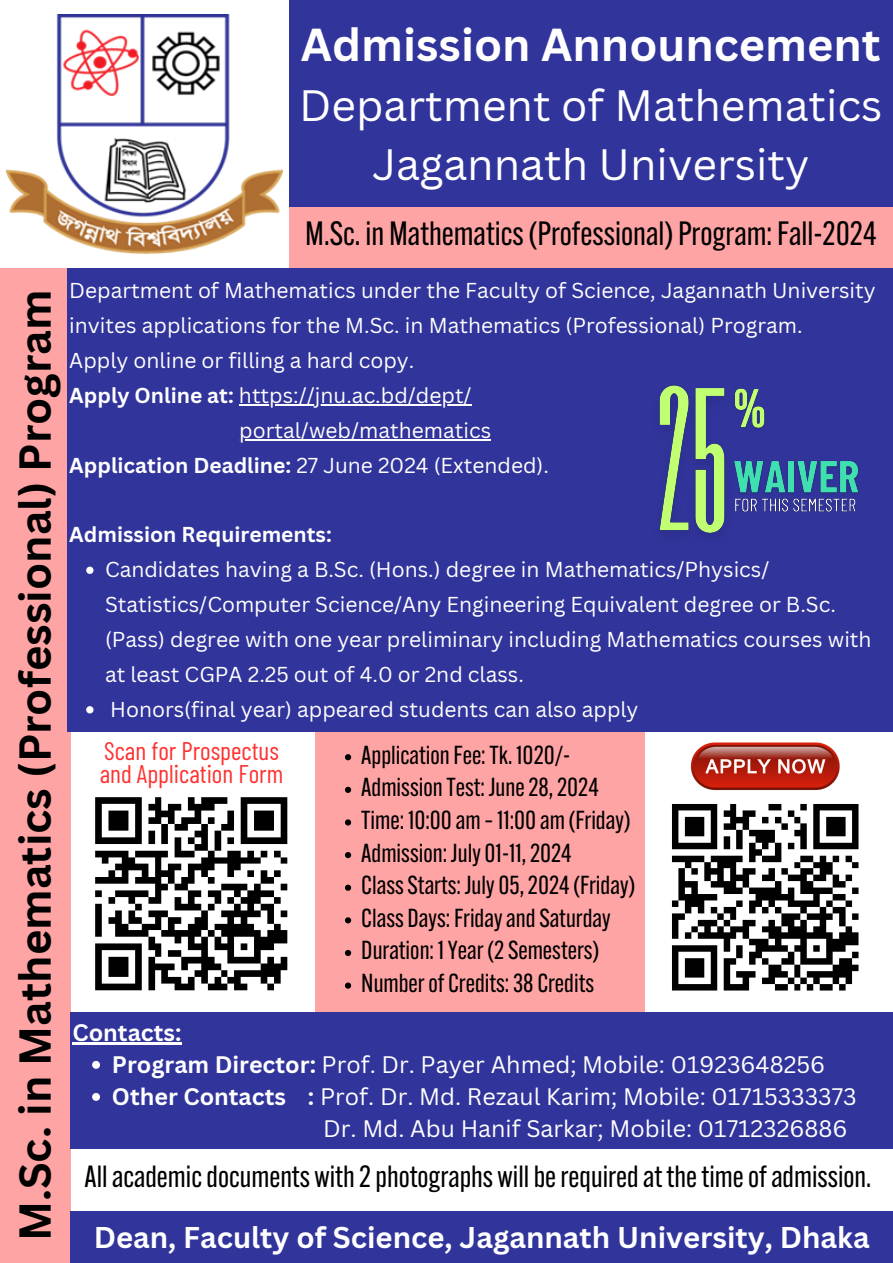
<style>
.page{position:relative;width:893px;height:1263px;background:#fff}
.page>*{position:absolute;margin:0;border:0;box-sizing:border-box;transform-origin:0 0}
.t1{font:700 45px "Canva Sans";color:#fff}
.t2{font:700 43.5px "Canva Sans";color:#000}
.t3{font:42.75px/59.6px "Canva Sans";color:#fff;text-align:center}
.t4{font:33px "Alternate Gothic ATF";color:#000}
.t5{font:30px "Alternate Gothic ATF";color:#000}
.t6{font:700 29.25px "Canva Sans";color:#fff}
.t7{font:25.5px "Alternate Gothic ATF";color:#000}
.t8{font:25.5px/23.6px "Barlow Condensed";color:#ff3131}
.t9{font:23.25px "Canva Sans";color:#fff}
.t10{font:700 23.25px "Canva Sans";color:#fff}
.t11{font:21px/34.9px "Canva Sans";color:#fff}
.t12{font:700 21px "Canva Sans";color:#fff}
.s1{font-weight:700}
</style>
<div class="page">
<div style="left:288px;top:0;width:605px;height:208px;background:#31349b"></div>
<div style="left:288px;top:208px;width:605px;height:60px;background:#ffa4a4"></div>
<div style="left:0;top:268px;width:70px;height:995px;background:#ffa4a4"></div>
<div style="left:316px;top:732px;width:328px;height:280px;background:#ffa4a4"></div>
<svg style="left:345px;top:754px;width:6px;height:6px"></svg>
<svg style="left:345px;top:787px;width:6px;height:6px"></svg>
<svg style="left:345px;top:819px;width:6px;height:6px"></svg>
<svg style="left:345px;top:852px;width:6px;height:6px"></svg>
<svg style="left:345px;top:885px;width:6px;height:6px"></svg>
<svg style="left:345px;top:917px;width:6px;height:6px"></svg>
<svg style="left:345px;top:950px;width:6px;height:6px"></svg>
<svg style="left:345px;top:982px;width:6px;height:7px"></svg>
<div style="left:70px;top:1012px;width:823px;height:137px;background:#31349b"></div>
<hr style="left:72px;top:1042px;width:109px;height:2px;background:#fff">
<svg style="left:92px;top:1061px;width:8px;height:8px"></svg>
<svg style="left:92px;top:1093px;width:8px;height:8px"></svg>
<div style="left:70px;top:1211px;width:823px;height:52px;background:#31349b"></div>
<img style="left:6px;top:14px;width:276px;height:240px">
<div style="left:67px;top:268px;width:826px;height:464px;background:#31349b"></div>
<hr style="left:239px;top:404px;width:233px;height:2px;background:#fff">
<hr style="left:239px;top:439px;width:252px;height:2px;background:#fff">
<svg style="left:86px;top:567px;width:7px;height:7px"></svg>
<svg style="left:86px;top:706px;width:7px;height:7px"></svg>
<img style="left:95px;top:797px;width:193px;height:194px">
<img style="left:672px;top:804px;width:187px;height:187px">
<img style="left:690px;top:742px;width:150px;height:49px">
<img style="left:659px;top:385px;width:66px;height:150px">
<img style="left:734px;top:388px;width:31px;height:41px">
<img style="left:734px;top:461px;width:125px;height:33px">
<img style="left:735px;top:498px;width:121px;height:14px">
<p class="t1" style="left:301px;top:13px;width:581px">Admission Announcement</p>
<p class="t3" style="left:299px;top:74px;width:585px">Department of Mathematics<br>Jagannath University</p>
<h2 class="t4" style="left:305px;top:221px;width:573px">M.Sc. in Mathematics(Professional) Program:Fall-2024</h2>
<h3 class="t2" style="left:4px;top:1241px;width:953px;rotate:-90deg">M.Sc. in Mathematics (Professional) Program</h3>
<p class="t11" style="left:69px;top:273px;width:808px">Department of Mathematics under the Faculty of Science, Jagannath University invites applications for the M.Sc. in Mathematics (Professional) Program.</p>
<p class="t11" style="left:69px;top:342px;width:346px">Apply online or filling a hard copy.</p>
<h6 class="t11" style="left:69px;top:377px;width:404px"><span class="s1">Apply Online at:</span> https://jnu.ac.bd/dept/</h6>
<p class="t11" style="left:69px;top:412px;width:481px;text-indent:170px">portal/web/mathematics<br><span class="s1">Application Deadline:</span> 27 June 2024 (Extended).</p>
<p class="t12" style="left:69px;top:520px;width:264px">Admission Requirements:</p>
<h5 class="t11" style="left:105px;top:552px;width:666px">Candidates having a B.Sc. (Hons.) degree in Mathematics/Physics/</h5>
<p class="t11" style="left:105px;top:587px;width:768px">Statistics/Computer Science/Any Engineering Equivalent degree or B.Sc. (Pass) degree with one year preliminary including Mathematics courses with at least CGPA 2.25 out of 4.0 or 2nd class.</p>
<p class="t11" style="left:110px;top:691px;width:530px">Honors(final year) appeared students can also apply</p>
<p class="t8" style="left:100px;top:737px;width:185px">Scan for Prospectus and Application Form</p>
<h1 class="t7" style="left:361px;top:744px;width:210px">ApplicationFee:Tk. 1020/-</h1>
<p class="t7" style="left:361px;top:777px;width:239px">AdmissionTest: June28,2024</p>
<p class="t7" style="left:361px;top:810px;width:271px">Time: 10:00 am–11:00 am(Friday)</p>
<p class="t7" style="left:361px;top:842px;width:212px">Admission: July 01-11,2024</p>
<p class="t7" style="left:361px;top:875px;width:275px">Class Starts: July 05,2024 (Friday)</p>
<p class="t7" style="left:361px;top:908px;width:251px">Class Days:Fridayand Saturday</p>
<p class="t7" style="left:361px;top:940px;width:239px">Duration: 1Year (2 Semesters)</p>
<p class="t7" style="left:361px;top:973px;width:234px">Numberof Credits:38 Credits</p>
<p class="t10" style="left:72px;top:1016px;width:110px">Contacts:</p>
<p class="t9" style="left:112px;top:1048px;width:714px"><span class="s1">Program Director:</span> Prof. Dr. Payer Ahmed; Mobile: 01923648256</p>
<p class="t9" style="left:112px;top:1080px;width:746px"><span class="s1">Other Contacts :</span> Prof. Dr. Md. Rezaul Karim; Mobile: 01715333373</p>
<p class="t9" style="left:323px;top:1112px;width:526px">Dr. Md. Abu Hanif Sarkar; Mobile: 01712326886</p>
<p class="t5" style="left:85px;top:1165px;width:788px">Allacademicdocuments with2photographs willberequiredat thetimeofadmission.</p>
<p class="t6" style="left:94px;top:1217px;width:777px">Dean, Faculty of Science, Jagannath University, Dhaka</p>
</div>
